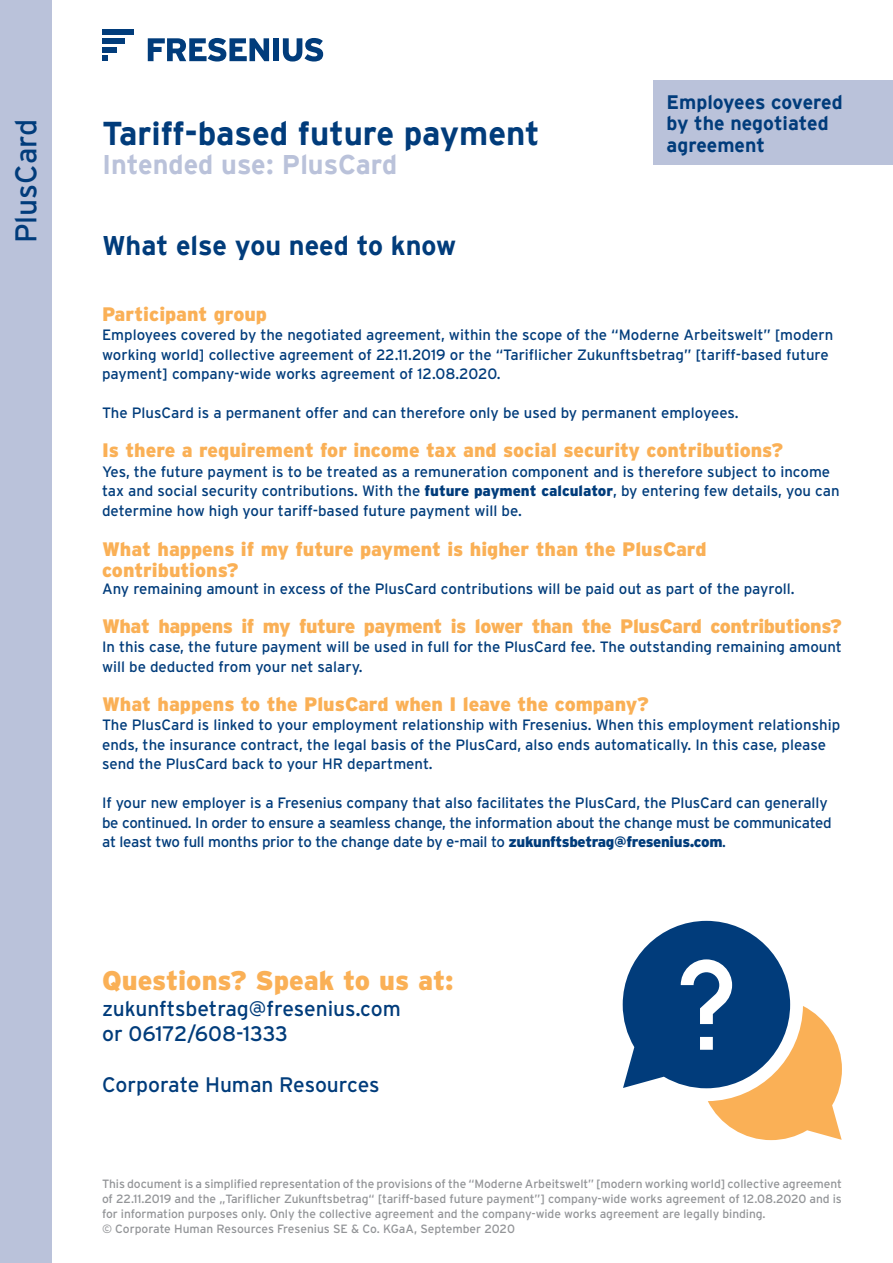
<style>
.page{position:relative;width:893px;height:1263px;background:#fff}
.page>*{position:absolute;margin:0;border:0;box-sizing:border-box;transform-origin:0 0}
.t1{font:700 33px "Interstate";color:#013c7b}
.t2{font:30px "Interstate";color:#013c7b}
.t3{font:900 27px "Interstate";color:#fab056}
.t4{font:700 27px "Interstate";color:#013c7b}
.t5{font:700 27px "Interstate";color:#bac2da}
.t6{font:21px/25.5px "Interstate";color:#013c7b}
.t7{font:900 19.5px/21px "Interstate";color:#fab056}
.t8{font:900 19.5px "Interstate";letter-spacing:-.02em;color:#fab056}
.t9{font:700 19.5px/21.5px "Interstate";color:#013c7b}
.t10{font:15px/19.5px "Interstate";color:#013c7b}
.t11{font:15px/19.5px "Interstate";letter-spacing:-.02em;color:#013c7b}
.t12{font:12px/15px "Interstate";letter-spacing:-.005em;color:#939598}
.s1{font-weight:900}
</style>
<div class="page">
<div style="left:0;top:0;width:51px;height:1263px;background:#bac2da"></div>
<svg style="left:623px;top:921px;width:219px;height:219px"></svg>
<div style="left:102px;top:38px;width:23px;height:6px;background:#013c7b"></div>
<div style="left:102px;top:30px;width:31px;height:5px;background:#013c7b"></div>
<svg style="left:102px;top:56px;width:6px;height:5px"></svg>
<div style="left:102px;top:47px;width:14px;height:5px;background:#013c7b"></div>
<svg style="left:148px;top:38px;width:121px;height:24px"></svg>
<div style="left:273px;top:38px;width:6px;height:23px;background:#013c7b"></div>
<svg style="left:283px;top:38px;width:40px;height:24px"></svg>
<div style="left:654px;top:81px;width:239px;height:84px;background:#bac2da"></div>
<h2 class="t2" style="left:9px;top:243px;width:126px;rotate:-90deg">PlusCard</h2>
<h1 class="t1" style="left:102px;top:110px;width:439px">Tariff-based future payment</h1>
<h3 class="t5" style="left:102px;top:145px;width:297px">Intended use: PlusCard</h3>
<h3 class="t4" style="left:102px;top:226px;width:356px">What else you need to know</h3>
<h3 class="t9" style="left:666px;top:90px;width:178px">Employees covered by the negotiated agreement</h3>
<h3 class="t7" style="left:102px;top:303px;width:167px">Participant group</h3>
<p class="t10" style="left:102px;top:325px;width:733px">Employees covered by the negotiated agreement, within the scope of the “Moderne Arbeitswelt” [modern working world] collective agreement of 22.11.2019 or the “Tariflicher Zukunftsbetrag” [tariff-based future payment] company-wide works agreement of 12.08.2020.</p>
<p class="t10" style="left:102px;top:403px;width:638px">The PlusCard is a permanent offer and can therefore only be used by permanent employees.</p>
<h3 class="t7" style="left:102px;top:440px;width:683px">Is there a requirement for income tax and social security contributions?</h3>
<p class="t10" style="left:102px;top:462px;width:739px">Yes, the future payment is to be treated as a remuneration component and is therefore subject to income tax and social security contributions. With the <span class="s1">future payment calculator</span>, by entering few details, you can determine how high your tariff-based future payment will be.</p>
<h3 class="t7" style="left:102px;top:539px;width:606px">What happens if my future payment is higher than the PlusCard contributions?</h3>
<p class="t10" style="left:102px;top:579px;width:694px">Any remaining amount in excess of the PlusCard contributions will be paid out as part of the payroll.</p>
<h3 class="t8" style="left:102px;top:615px;width:741px">What happens if my future payment is lower than the PlusCard contributions?</h3>
<p class="t10" style="left:102px;top:637px;width:741px">In this case, the future payment will be used in full for the PlusCard fee. The outstanding remaining amount will be deducted from your net salary.</p>
<h3 class="t7" style="left:102px;top:693px;width:548px">What happens to the PlusCard when I leave the company?</h3>
<p class="t10" style="left:102px;top:715px;width:740px">The PlusCard is linked to your employment relationship with Fresenius. When this employment relationship ends, the insurance contract, the legal basis of the PlusCard, also ends automatically. In this case, please send the PlusCard back to your HR department.</p>
<p class="t11" style="left:102px;top:793px;width:731px">If your new employer is a Fresenius company that also facilitates the PlusCard, the PlusCard can generally be continued. In order to ensure a seamless change, the information about the change must be communicated at least two full months prior to the change date by e-mail to <span class="s1">zukunftsbetrag@fresenius.com</span>.</p>
<h3 class="t3" style="left:102px;top:965px;width:353px">Questions? Speak to us at:</h3>
<h3 class="t6" style="left:102px;top:995px;width:300px">zukunftsbetrag@fresenius.com or 06172/608-1333</h3>
<h3 class="t6" style="left:102px;top:1072px;width:279px">Corporate Human Resources</h3>
<p class="t12" style="left:102px;top:1176px;width:741px">This document is a simplified representation of the provisions of the “Moderne Arbeitswelt” [modern working world] collective agreement of 22.11.2019 and the „Tariflicher Zukunftsbetrag“ [tariff-based future payment”] company-wide works agreement of 12.08.2020 and is for information purposes only. Only the collective agreement and the company-wide works agreement are legally binding.<br>© Corporate Human Resources Fresenius SE &amp; Co. KGaA, September 2020</p>
</div>
